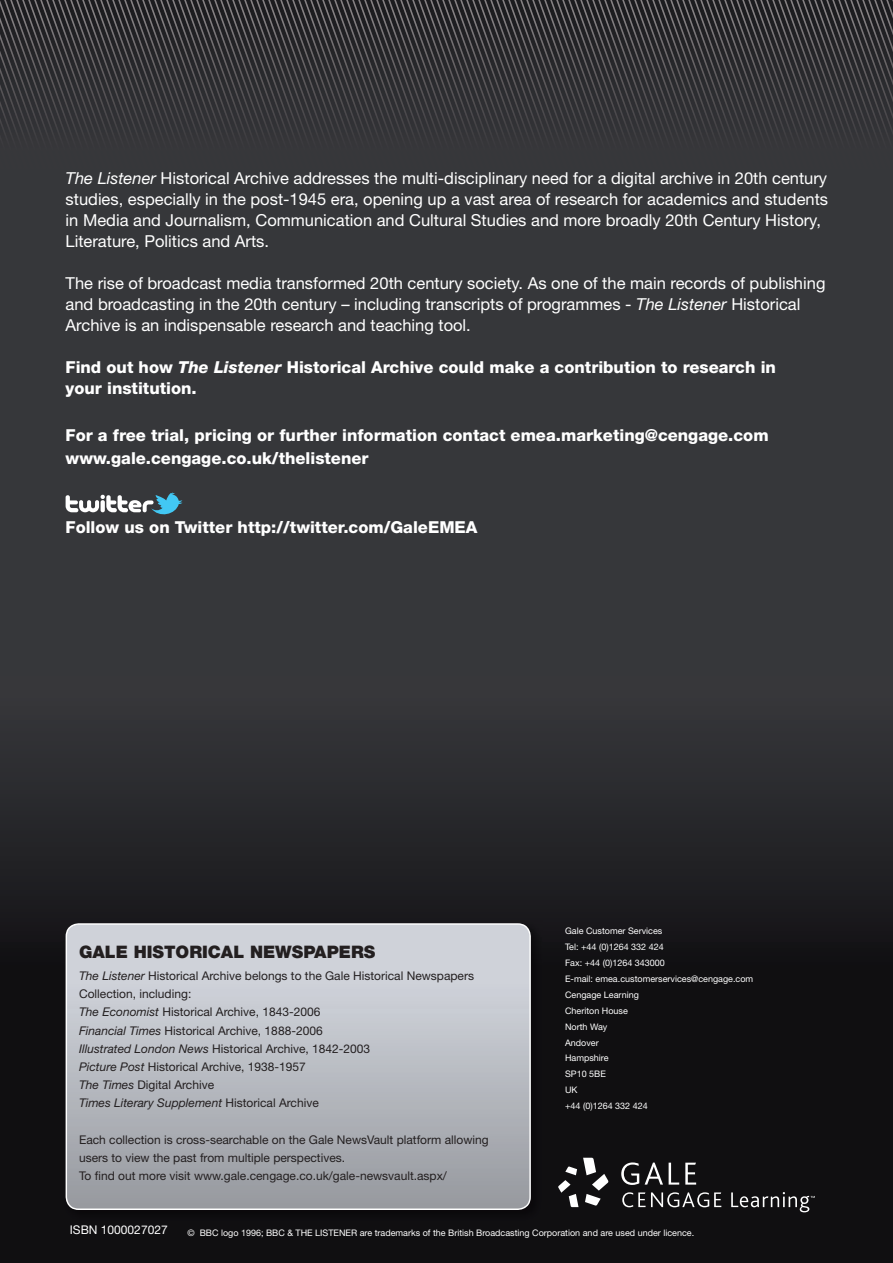
<style>
.page{position:relative;width:893px;height:1263px;background:#36373a}
.page>*{position:absolute;margin:0;border:0;box-sizing:border-box;transform-origin:0 0}
.t1{font:900 17.25px "Helvetica Neue";color:#231f20}
.t2{font:16.5px/21px "Helvetica Neue";color:#fff}
.t3{font:800 16.5px/21px "Helvetica Neue";color:#fff}
.t4{font:12px/18.1px "Helvetica Neue";color:#231f20}
.t5{font:12px "Helvetica Neue";color:#fff}
.t6{font:9px/15.9px "Helvetica Neue";color:#fff}
.s1{font-style:italic}
</style>
<div class="page">
<svg style="left:0;top:782px;width:893px;height:481px;background:#18181a"></svg>
<svg style="left:621px;top:1162px;width:18px;height:23px"></svg>
<svg style="left:645px;top:1162px;width:18px;height:22px"></svg>
<svg style="left:669px;top:1163px;width:10px;height:21px"></svg>
<svg style="left:685px;top:1163px;width:11px;height:21px"></svg>
<svg style="left:558px;top:1158px;width:51px;height:49px;background:#4c4b4d"></svg>
<svg style="left:622px;top:1192px;width:23px;height:15px"></svg>
<svg style="left:651px;top:1192px;width:70px;height:15px"></svg>
<svg style="left:731px;top:1192px;width:84px;height:20px;background:#3c3b3d"></svg>
<svg style="left:0;top:0;width:893px;height:133px"></svg>
<img style="left:62px;top:920px;width:481px;height:302px">
<svg style="left:66px;top:923px;width:465px;height:287px;background:#b9bcc2"></svg>
<svg style="left:66px;top:493px;width:116px;height:21px"></svg>
<p class="t2" style="left:66px;top:168px;width:764px"><span class="s1">The Listener</span> Historical Archive addresses the multi-disciplinary need for a digital archive in 20th century studies, especially in the post-1945 era, opening up a vast area of research for academics and students in Media and Journalism, Communication and Cultural Studies and more broadly 20th Century History, Literature, Politics and Arts.</p>
<p class="t2" style="left:66px;top:273px;width:761px">The rise of broadcast media transformed 20th century society. As one of the main records of publishing and broadcasting in the 20th century – including transcripts of programmes - <span class="s1">The Listener</span> Historical<br>Archive is an indispensable research and teaching tool.</p>
<p class="t3" style="left:66px;top:357px;width:712px">Find out how <span class="s1">The Listener</span> Historical Archive could make a contribution to research in your institution.</p>
<p class="t3" style="left:66px;top:423px;width:705px;line-height:23.1px">For a free trial, pricing or further information contact emea.marketing@cengage.com www.gale.cengage.co.uk/thelistener</p>
<p class="t3" style="left:66px;top:517px;width:414px">Follow us on Twitter http://twitter.com/GaleEMEA</p>
<p class="t1" style="left:79px;top:941px;width:298px">GALE HISTORICAL NEWSPAPERS</p>
<p class="t4" style="left:79px;top:967px;width:396px"><span class="s1">The Listener</span> Historical Archive belongs to the Gale Historical Newspapers Collection, including:<br><span class="s1">The Economist</span> Historical Archive, 1843-2006<br><span class="s1">Financial Times</span> Historical Archive, 1888-2006<br><span class="s1">Illustrated London News</span> Historical Archive, 1842-2003<br><span class="s1">Picture Post</span> Historical Archive, 1938-1957<br><span class="s1">The Times</span> Digital Archive<br><span class="s1">Times Literary Supplement</span> Historical Archive</p>
<p class="t4" style="left:79px;top:1130px;width:411px">Each collection is cross-searchable on the Gale NewsVault platform allowing users to view the past from multiple perspectives.<br>To find out more visit www.gale.cengage.co.uk/gale-newsvault.aspx/</p>
<p class="t6" style="left:565px;top:923px;width:190px">Gale Customer Services<br>Tel: +44 (0)1264 332 424<br>Fax: +44 (0)1264 343000<br>E-mail: emea.customerservices@cengage.com<br>Cengage Learning<br>Cheriton House<br>North Way<br>Andover<br>Hampshire<br>SP10 5BE<br>UK<br>+44 (0)1264 332 424</p>
<p class="t5" style="left:70px;top:1222px;width:99px">ISBN 1000027027</p>
<p class="t6" style="left:188px;top:1224px;width:508px">© BBC logo 1996; BBC &amp; THE LISTENER are trademarks of the British Broadcasting Corporation and are used under licence.</p>
</div>
